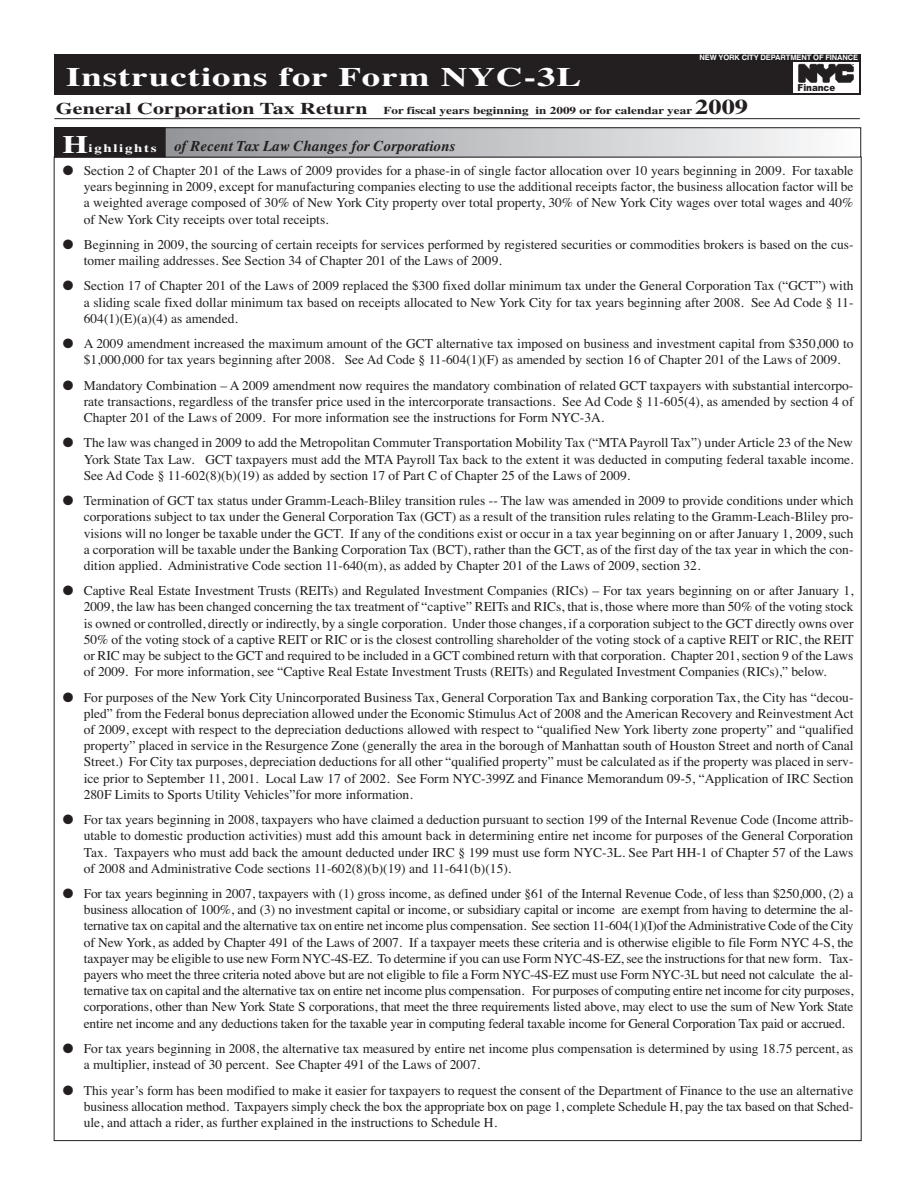
<style>
.page{position:relative;width:918px;height:1188px;background:#fff}
.page>*{position:absolute;margin:0;border:0;box-sizing:border-box;transform-origin:0 0}
.t1{font:700 26.7px "Times";letter-spacing:.025em;color:#fff;scale:1.39 1}
.t2{font:italic 700 15px "Times";color:#231f20}
.t3{font:13.5px/16.2px "Times";color:#231f20;text-align:justify}
.t4{font:700 10.5px "Times";color:#231f20;scale:1.25 1}
.t5{font:900 9.75px "Arial";letter-spacing:-.005em;color:#231f20;scale:.9 1}
.t6{font:700 7.5px "Helvetica";letter-spacing:-.01em;color:#fff}
.s1{font-size:16.5px}
.s2{font-size:21.15px}
.s3{font-style:normal;font-size:25.05px;color:#fff}
.s4{font-style:normal;font-size:11.4px;color:#fff}
</style>
<div class="page">
<div style="left:54px;top:54px;width:807px;height:40px;background:#231f20"></div>
<hr style="left:54px;top:118px;width:806px;height:1px;background:#231f20">
<div style="left:55px;top:128px;width:111px;height:29px;background:#231f20"></div>
<div style="left:165px;top:128px;width:696px;height:29px;background:linear-gradient(to right,#929498,#fbfcfc)"></div>
<div style="left:794px;top:62px;width:65px;height:30px;background:#fff"></div>
<svg style="left:798px;top:64px;width:56px;height:19px"></svg>
<p class="t6" style="left:699px;top:53px;width:160px">NEW YORK CITY DEPARTMENT OF FINANCE</p>
<h1 class="t1" style="left:66px;top:62px;width:372px">Instructions for Form NYC-3L</h1>
<p class="t4" style="left:56px;top:104px;width:555px"><span class="s1">General Corporation Tax Return</span> For fiscal years beginning in 2009 or for calendar year <span class="s2">2009</span></p>
<p class="t2" style="left:63px;top:137px;width:394px"><span class="s3">H</span><span class="s4">ighlights</span> of Recent Tax Law Changes for Corporations</p>
<p class="t5" style="left:798px;top:82px;width:43px">Finance</p>
<p class="t3" style="left:84px;top:162px;width:771px;text-indent:-21px">● Section 2 of Chapter 201 of the Laws of 2009 provides for a phase-in of single factor allocation over 10 years beginning in 2009. For taxable years beginning in 2009, except for manufacturing companies electing to use the additional receipts factor, the business allocation factor will be a weighted average composed of 30% of New York City property over total property, 30% of New York City wages over total wages and 40% of New York City receipts over total receipts.</p>
<p class="t3" style="left:84px;top:236px;width:771px;text-indent:-21px">● Beginning in 2009, the sourcing of certain receipts for services performed by registered securities or commodities brokers is based on the cus&shy;tomer mailing addresses. See Section 34 of Chapter 201 of the Laws of 2009.</p>
<p class="t3" style="left:84px;top:278px;width:771px;text-indent:-21px">● Section 17 of Chapter 201 of the Laws of 2009 replaced the $300 fixed dollar minimum tax under the General Corporation Tax (“GCT”) with a sliding scale fixed dollar minimum tax based on receipts allocated to New York City for tax years beginning after 2008. See Ad Code § 11- 604(1)(E)(a)(4) as amended.</p>
<p class="t3" style="left:63px;top:335px;width:792px;text-align:center">● A 2009 amendment increased the maximum amount of the GCT alternative tax imposed on business and investment capital from $350,000 to $1,000,000 for tax years beginning after 2008. See Ad Code § 11-604(1)(F) as amended by section 16 of Chapter 201 of the Laws of 2009.</p>
<p class="t3" style="left:84px;top:377px;width:771px;text-indent:-21px">● Mandatory Combination – A 2009 amendment now requires the mandatory combination of related GCT taxpayers with substantial intercorpo&shy;rate transactions, regardless of the transfer price used in the intercorporate transactions. See Ad Code § 11-605(4), as amended by section 4 of Chapter 201 of the Laws of 2009. For more information see the instructions for Form NYC-3A.</p>
<p class="t3" style="left:84px;top:435px;width:771px;text-indent:-21px">● The law was changed in 2009 to add the Metropolitan Commuter Transportation Mobility Tax (“MTA Payroll Tax”) under Article 23 of the New York State Tax Law. GCT taxpayers must add the MTA Payroll Tax back to the extent it was deducted in computing federal taxable income.<br>See Ad Code § 11-602(8)(b)(19) as added by section 17 of Part C of Chapter 25 of the Laws of 2009.</p>
<p class="t3" style="left:84px;top:492px;width:771px;text-indent:-21px">● Termination of GCT tax status under Gramm-Leach-Bliley transition rules -- The law was amended in 2009 to provide conditions under which corporations subject to tax under the General Corporation Tax (GCT) as a result of the transition rules relating to the Gramm-Leach-Bliley pro&shy;visions will no longer be taxable under the GCT. If any of the conditions exist or occur in a tax year beginning on or after January 1, 2009, such a corporation will be taxable under the Banking Corporation Tax (BCT), rather than the GCT, as of the first day of the tax year in which the con&shy;dition applied. Administrative Code section 11-640(m), as added by Chapter 201 of the Laws of 2009, section 32.</p>
<p class="t3" style="left:84px;top:583px;width:771px;text-indent:-21px">● Captive Real Estate Investment Trusts (REITs) and Regulated Investment Companies (RICs) – For tax years beginning on or after January 1, 2009, the law has been changed concerning the tax treatment of “captive” REITs and RICs, that is, those where more than 50% of the voting stock is owned or controlled, directly or indirectly, by a single corporation. Under those changes, if a corporation subject to the GCT directly owns over 50% of the voting stock of a captive REIT or RIC or is the closest controlling shareholder of the voting stock of a captive REIT or RIC, the REIT or RIC may be subject to the GCT and required to be included in a GCT combined return with that corporation. Chapter 201, section 9 of the Laws of 2009. For more information, see “Captive Real Estate Investment Trusts (REITs) and Regulated Investment Companies (RICs),” below.</p>
<p class="t3" style="left:84px;top:689px;width:771px;text-indent:-21px">● For purposes of the New York City Unincorporated Business Tax, General Corporation Tax and Banking corporation Tax, the City has “decou&shy;pled” from the Federal bonus depreciation allowed under the Economic Stimulus Act of 2008 and the American Recovery and Reinvestment Act of 2009, except with respect to the depreciation deductions allowed with respect to “qualified New York liberty zone property” and “qualified property” placed in service in the Resurgence Zone (generally the area in the borough of Manhattan south of Houston Street and north of Canal Street.) For City tax purposes, depreciation deductions for all other “qualified property” must be calculated as if the property was placed in serv&shy;ice prior to September 11, 2001. Local Law 17 of 2002. See Form NYC-399Z and Finance Memorandum 09-5, “Application of IRC Section 280F Limits to Sports Utility Vehicles”for more information.</p>
<p class="t3" style="left:84px;top:811px;width:771px;text-indent:-21px">● For tax years beginning in 2008, taxpayers who have claimed a deduction pursuant to section 199 of the Internal Revenue Code (Income attrib&shy;utable to domestic production activities) must add this amount back in determining entire net income for purposes of the General Corporation Tax. Taxpayers who must add back the amount deducted under IRC § 199 must use form NYC-3L. See Part HH-1 of Chapter 57 of the Laws of 2008 and Administrative Code sections 11-602(8)(b)(19) and 11-641(b)(15).</p>
<p class="t3" style="left:84px;top:885px;width:771px;text-indent:-21px">● For tax years beginning in 2007, taxpayers with (1) gross income, as defined under §61 of the Internal Revenue Code, of less than $250,000, (2) a business allocation of 100%, and (3) no investment capital or income, or subsidiary capital or income are exempt from having to determine the al&shy;ternative tax on capital and the alternative tax on entire net income plus compensation. See section 11-604(1)(I)of theAdministrative Code of the City of New York, as added by Chapter 491 of the Laws of 2007. If a taxpayer meets these criteria and is otherwise eligible to file Form NYC 4-S, the taxpayer may be eligible to use new Form NYC-4S-EZ. To determine if you can use Form NYC-4S-EZ, see the instructions for that new form. Tax&shy;payers who meet the three criteria noted above but are not eligible to file a Form NYC-4S-EZ must use Form NYC-3L but need not calculate the al&shy;ternative tax on capital and the alternative tax on entire net income plus compensation. For purposes of computing entire net income for city purposes, corporations, other than New York State S corporations, that meet the three requirements listed above, may elect to use the sum of New York State entire net income and any deductions taken for the taxable year in computing federal taxable income for General Corporation Tax paid or accrued.</p>
<p class="t3" style="left:84px;top:1040px;width:771px;text-indent:-21px">● For tax years beginning in 2008, the alternative tax measured by entire net income plus compensation is determined by using 18.75 percent, as a multiplier, instead of 30 percent. See Chapter 491 of the Laws of 2007.</p>
<p class="t3" style="left:84px;top:1082px;width:771px;text-indent:-21px">● This year’s form has been modified to make it easier for taxpayers to request the consent of the Department of Finance to the use an alternative business allocation method. Taxpayers simply check the box the appropriate box on page 1, complete Schedule H, pay the tax based on that Sched&shy;ule, and attach a rider, as further explained in the instructions to Schedule H.</p>
</div>
